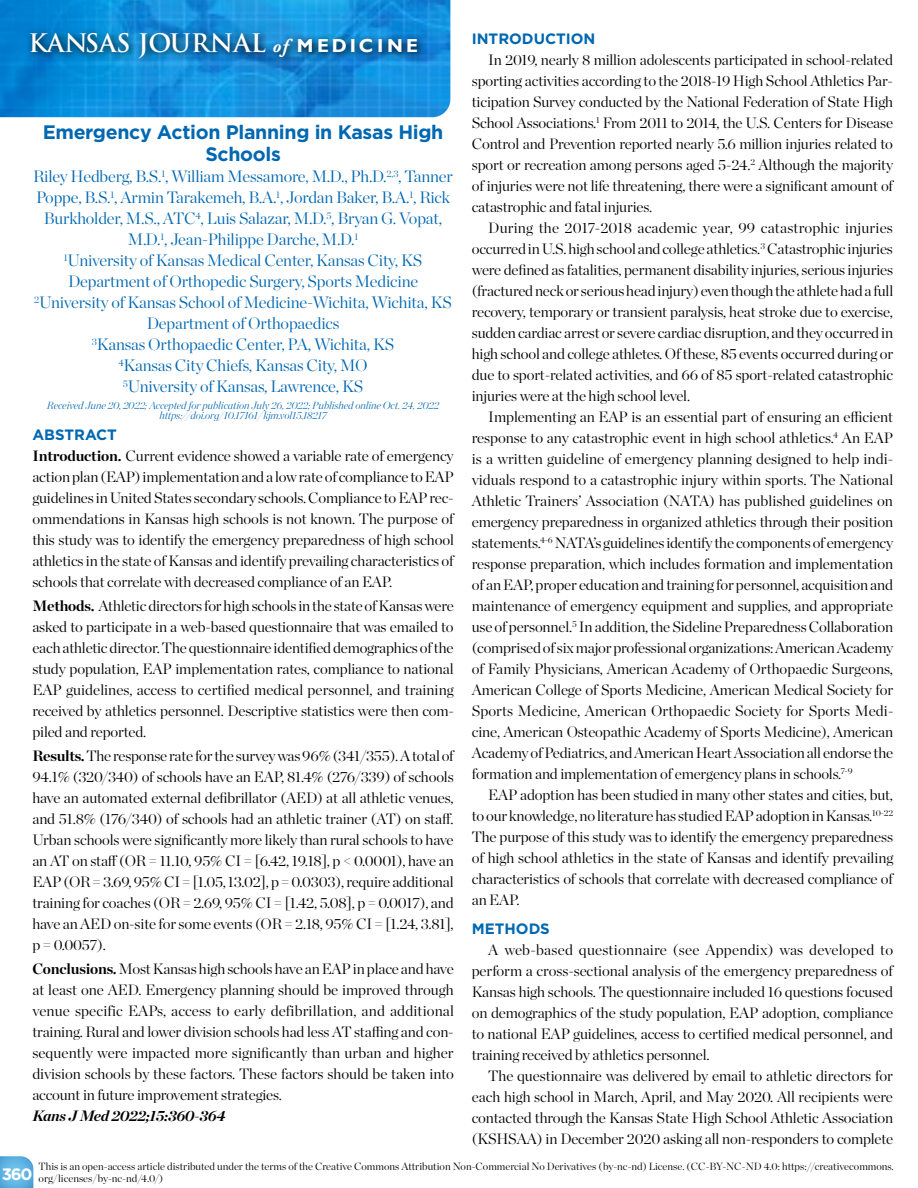
<style>
.page{position:relative;width:918px;height:1188px;background:#fff}
.page>*{position:absolute;margin:0;border:0;box-sizing:border-box;transform-origin:0 0}
.t1{font:700 24.9px "Trajan Pro";color:#fff}
.t2{font:700 19.5px/22.5px "Gotham";letter-spacing:-.015em;color:#0067b1;text-align:center}
.t3{font:300 16.5px/21px "Chronicle Display";letter-spacing:-.01em;color:#0067b1;text-align:center}
.t4{font:700 16.5px "Gotham";color:#fff}
.t5{font:300 15px/21px "Chronicle Display";letter-spacing:-.01em;color:#000;text-align:justify}
.t6{font:700 15px "Gotham";color:#0067b1}
.t7{font:italic 700 15px "Chronicle Display";letter-spacing:-.01em;color:#000}
.t8{font:300 10.5px/12px "Chronicle Display";color:#000}
.t9{font:italic 200 10.5px/10.5px "Chronicle Display";letter-spacing:-.01em;color:#0067b1;text-align:center}
.s1{font-family:"Adobe Garamond Pro";font-style:italic;font-size:18.75px}
.s2{font-family:"Gill Sans";font-size:18.75px}
.s3{font-weight:700}
</style>
<div class="page">
<img style="left:0;top:0;width:450px;height:117px">
<svg style="left:0;top:1156px;width:34px;height:32px"></svg>
<svg style="left:26px;top:27px;width:402px;height:41px;background:#107abd"></svg>
<h1 class="t1" style="left:28px;top:28px;width:391px">KANSAS JOURNAL <span class="s1">of</span> <span class="s2">M EDIC I N E</span></h1>
<p class="t6" style="left:472px;top:29px;width:125px">INTRODUCTION</p>
<p class="t5" style="left:472px;top:49px;width:423px;text-indent:16px">In 2019, nearly 8 million adolescents participated in school-related sporting activities according to the 2018-19 High School Athletics Par&shy;ticipation Survey conducted by the National Federation of State High School Associations.<sup>1</sup> From 2011 to 2014, the U.S. Centers for Disease Control and Prevention reported nearly 5.6 million injuries related to sport or recreation among persons aged 5-24.<sup>2</sup> Although the majority of injuries were not life threatening, there were a significant amount of catastrophic and fatal injuries.</p>
<p class="t5" style="left:472px;top:217px;width:423px;text-indent:16px">During the 2017-2018 academic year, 99 catastrophic injuries occurred in U.S. high school and college athletics.<sup>3</sup> Catastrophic injuries were defined as fatalities, permanent disability injuries, serious injuries (fractured neck or serious head injury) even though the athlete had a full recovery, temporary or transient paralysis, heat stroke due to exercise, sudden cardiac arrest or severe cardiac disruption, and they occurred in high school and college athletes. Of these, 85 events occurred during or due to sport-related activities, and 66 of 85 sport-related catastrophic injuries were at the high school level.</p>
<p class="t5" style="left:472px;top:406px;width:423px;text-indent:17px">Implementing an EAP is an essential part of ensuring an efficient response to any catastrophic event in high school athletics.<sup>4</sup> An EAP is a written guideline of emergency planning designed to help indi&shy;viduals respond to a catastrophic injury within sports. The National Athletic Trainers’ Association (NATA) has published guidelines on emergency preparedness in organized athletics through their position statements.<sup>4-6</sup> NATA’s guidelines identify the components of emergency response preparation, which includes formation and implementation of an EAP, proper education and training for personnel, acquisition and maintenance of emergency equipment and supplies, and appropriate use of personnel.<sup>5</sup> In addition, the Sideline Preparedness Collaboration (comprised of six major professional organizations: American Academy of Family Physicians, American Academy of Orthopaedic Surgeons, American College of Sports Medicine, American Medical Society for Sports Medicine, American Orthopaedic Society for Sports Medi&shy;cine, American Osteopathic Academy of Sports Medicine), American Academy of Pediatrics, and American Heart Association all endorse the formation and implementation of emergency plans in schools.<sup>7-9</sup></p>
<p class="t5" style="left:472px;top:784px;width:423px;text-indent:17px">EAP adoption has been studied in many other states and cities, but, to our knowledge, no literature has studied EAP adoption in Kansas.<sup>10-22<br></sup>The purpose of this study was to identify the emergency preparedness of high school athletics in the state of Kansas and identify prevailing characteristics of schools that correlate with decreased compliance of an EAP.</p>
<p class="t6" style="left:472px;top:919px;width:80px">METHODS</p>
<p class="t5" style="left:472px;top:938px;width:423px;text-indent:16px">A web-based questionnaire (see Appendix) was developed to perform a cross-sectional analysis of the emergency preparedness of Kansas high schools. The questionnaire included 16 questions focused on demographics of the study population, EAP adoption, compliance to national EAP guidelines, access to certified medical personnel, and training received by athletics personnel.</p>
<p class="t5" style="left:472px;top:1064px;width:423px;text-indent:16px">The questionnaire was delivered by email to athletic directors for each high school in March, April, and May 2020. All recipients were contacted through the Kansas State High School Athletic Association (KSHSAA) in December 2020 asking all non-responders to complete</p>
<p class="t8" style="left:39px;top:1159px;width:857px">This is an open-access article distributed under the terms of the Creative Commons Attribution Non-Commercial No Derivatives (by-nc-nd) License. (CC-BY-NC-ND 4.0: https://creativecommons. org/licenses/by-nc-nd/4.0/)</p>
<h2 class="t2" style="left:43px;top:120px;width:402px">Emergency Action Planning in Kasas High<br>Schools</h2>
<p class="t3" style="left:33px;top:165px;width:421px">Riley Hedberg, B.S.<sup>1</sup>, William Messamore, M.D., Ph.D.<sup>2,3</sup>, Tanner Poppe, B.S.<sup>1</sup>, Armin Tarakemeh, B.A.<sup>1</sup>, Jordan Baker, B.A.<sup>1</sup>, Rick Burkholder, M.S., ATC<sup>4</sup>, Luis Salazar, M.D.<sup>5</sup>, Bryan G. Vopat, M.D.<sup>1</sup>, Jean-Philippe Darche, M.D.<sup>1<br>1</sup>University of Kansas Medical Center, Kansas City, KS Department of Orthopedic Surgery, Sports Medicine <sup>2</sup>University of Kansas School of Medicine-Wichita, Wichita, KS Department of Orthopaedics<br><sup>3</sup>Kansas Orthopaedic Center, PA, Wichita, KS<br><sup>4</sup>Kansas City Chiefs, Kansas City, MO<br><sup>5</sup>University of Kansas, Lawrence, KS</p>
<p class="t9" style="left:47px;top:399px;width:394px">Received June 20, 2022; Accepted for publication July 26, 2022; Published online Oct. 24, 2022 https://doi.org/10.17161/kjm.vol15.18217</p>
<p class="t6" style="left:32px;top:425px;width:86px">ABSTRACT</p>
<p class="t5" style="left:32px;top:444px;width:423px"><span class="s3">Introduction.</span> Current evidence showed a variable rate of emergency action plan (EAP) implementation and a low rate of compliance to EAP guidelines in United States secondary schools. Compliance to EAP rec&shy;ommendations in Kansas high schools is not known. The purpose of this study was to identify the emergency preparedness of high school athletics in the state of Kansas and identify prevailing characteristics of schools that correlate with decreased compliance of an EAP.</p>
<p class="t5" style="left:32px;top:594px;width:423px"><span class="s3">Methods.</span><sup>x</sup>Athletic directors for high schools in the state of Kansas were asked to participate in a web-based questionnaire that was emailed to each athletic director. The questionnaire identified demographics of the study population, EAP implementation rates, compliance to national EAP guidelines, access to certified medical personnel, and training received by athletics personnel. Descriptive statistics were then com&shy;piled and reported.</p>
<p class="t5" style="left:32px;top:744px;width:423px"><span class="s3">Results.</span> The response rate for the survey was 96% (341/355). A total of 94.1% (320/340) of schools have an EAP, 81.4% (276/339) of schools have an automated external defibrillator (AED) at all athletic venues, and 51.8% (176/340) of schools had an athletic trainer (AT) on staff.<br>Urban schools were significantly more likely than rural schools to have an AT on staff (OR = 11.10, 95% CI = [6.42, 19.18], p &lt; 0.0001), have an EAP (OR = 3.69, 95% CI = [1.05, 13.02], p = 0.0303), require additional training for coaches (OR = 2.69, 95% CI = [1.42, 5.08], p = 0.0017), and have an AED on-site for some events (OR = 2.18, 95% CI = [1.24, 3.81], p = 0.0057).</p>
<p class="t5" style="left:32px;top:957px;width:423px"><span class="s3">Conclusions.</span>Most Kansas high schools have an EAP in place and have at least one AED. Emergency planning should be improved through venue specific EAPs, access to early defibrillation, and additional training. Rural and lower division schools had less AT staffing and con&shy;sequently were impacted more significantly than urban and higher division schools by these factors. These factors should be taken into account in future improvement strategies.</p>
<p class="t7" style="left:32px;top:1104px;width:195px">Kans J Med 2022;15:360-364</p>
<p class="t4" style="left:2px;top:1163px;width:32px">360</p>
</div>
